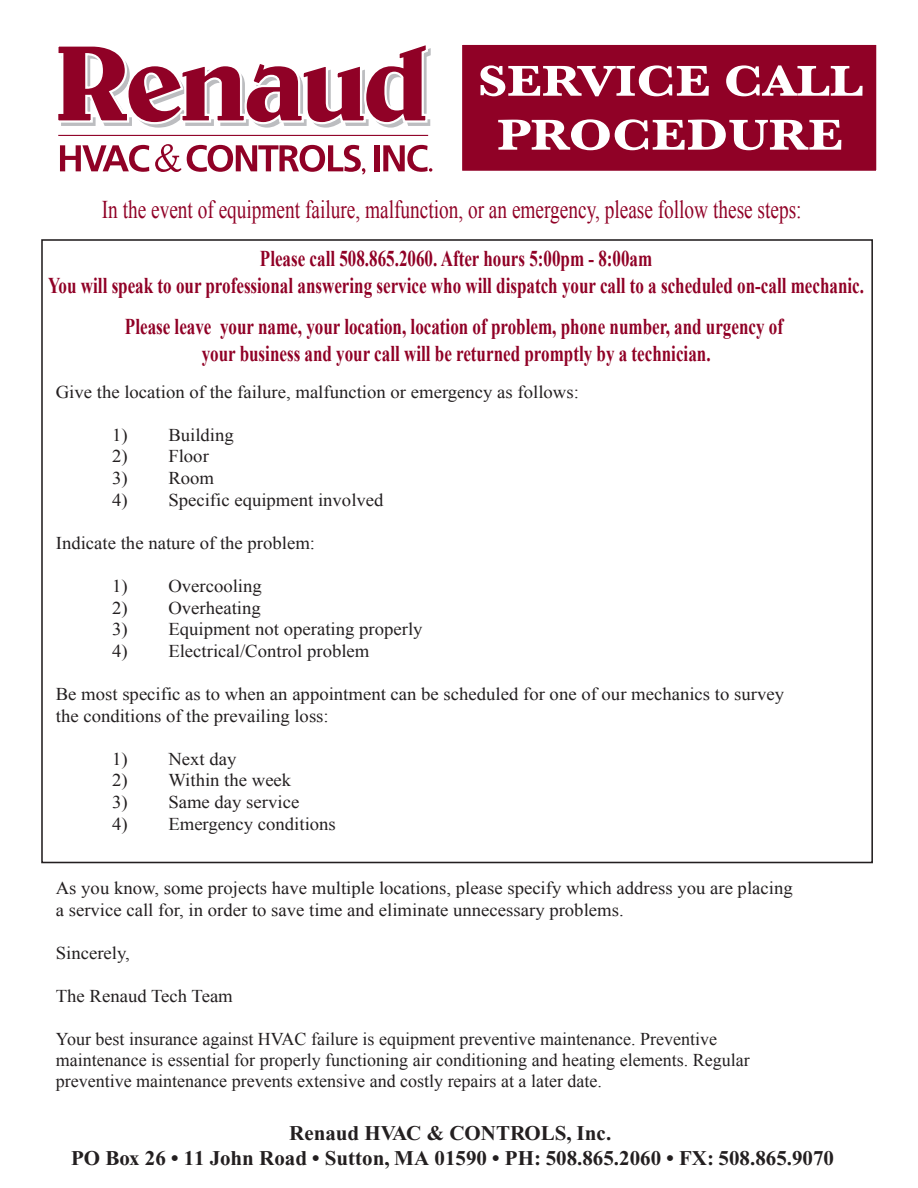
<style>
.page{position:relative;width:918px;height:1188px;background:#fff}
.page>*{position:absolute;margin:0;border:0;box-sizing:border-box;transform-origin:0 0}
.t1{font:700 45px/54px "Baskerville";color:#fff;text-align:center;scale:1.17 1}
.t2{font:25.5px "Times New Roman";color:#900126;scale:.76 1}
.t3{font:700 22.5px/27px "Times New Roman";color:#900126;text-align:center;scale:.76 1}
.t4{font:700 21px/25.2px "Times New Roman";color:#231f20;text-align:center}
.t5{font:18px/21.6px "Times New Roman";color:#231f20;scale:1.04 1}
.t6{font:18px/21px "Times New Roman";color:#231f20}
</style>
<div class="page">
<div style="left:460px;top:42px;width:419px;height:131px;background:#900126;border:2px solid #fff"></div>
<svg style="left:58px;top:45px;width:373px;height:83px"></svg>
<svg style="left:60px;top:145px;width:89px;height:27px"></svg>
<svg style="left:155px;top:144px;width:210px;height:31px"></svg>
<div style="left:375px;top:145px;width:5px;height:26px;background:#900126"></div>
<svg style="left:383px;top:145px;width:49px;height:27px"></svg>
<hr style="left:58px;top:135px;width:370px;height:1px;background:#900126">
<h1 class="t1" style="left:478px;top:54px;width:331px">SERVICE CALL<br>PROCEDURE</h1>
<h2 class="t2" style="left:102px;top:192px;width:922px">In the event of equipment failure, malfunction, or an emergency, please follow these steps:</h2>
<p class="t3" style="left:48px;top:244px;width:1075px">Please call 508.865.2060. After hours 5:00pm - 8:00am<br>You will speak to our professional answering service who will dispatch your call to a scheduled on-call mechanic.</p>
<p class="t3" style="left:125px;top:313px;width:867px">Please leave your name, your location, location of problem, phone number, and urgency of your business and your call will be returned promptly by a technician.</p>
<p class="t5" style="left:56px;top:381px;width:505px">Give the location of the failure, malfunction or emergency as follows:</p>
<p class="t5" style="left:112px;top:424px;width:119px">1) Building</p>
<p class="t5" style="left:112px;top:445px;width:95px">2) Floor</p>
<p class="t5" style="left:112px;top:467px;width:100px">3) Room</p>
<p class="t5" style="left:112px;top:489px;width:263px">4) Specific equipment involved</p>
<p class="t5" style="left:56px;top:532px;width:251px">Indicate the nature of the problem:</p>
<p class="t5" style="left:112px;top:575px;width:146px">1) Overcooling</p>
<p class="t5" style="left:112px;top:597px;width:145px">2) Overheating</p>
<p class="t5" style="left:112px;top:618px;width:300px">3) Equipment not operating properly</p>
<p class="t5" style="left:112px;top:640px;width:249px">4) Electrical/Control problem</p>
<p class="t5" style="left:56px;top:683px;width:702px">Be most specific as to when an appointment can be scheduled for one of our mechanics to survey the conditions of the prevailing loss:</p>
<p class="t5" style="left:112px;top:748px;width:121px">1) Next day</p>
<p class="t5" style="left:112px;top:769px;width:174px">2) Within the week</p>
<p class="t5" style="left:112px;top:791px;width:182px">3) Same day service</p>
<p class="t5" style="left:112px;top:813px;width:217px">4) Emergency conditions</p>
<p class="t5" style="left:56px;top:877px;width:710px">As you know, some projects have multiple locations, please specify which address you are placing a service call for, in order to save time and eliminate unnecessary problems.</p>
<p class="t5" style="left:56px;top:942px;width:73px">Sincerely,</p>
<p class="t5" style="left:56px;top:985px;width:172px">The Renaud Tech Team</p>
<p class="t6" style="left:56px;top:1028px;width:695px">Your best insurance against HVAC failure is equipment preventive maintenance. Preventive maintenance is essential for properly functioning air conditioning and heating elements. Regular preventive maintenance prevents extensive and costly repairs at a later date.</p>
<p class="t4" style="left:71px;top:1120px;width:765px">Renaud HVAC &amp; CONTROLS, Inc.<br>PO Box 26 • 11 John Road • Sutton, MA 01590 • PH: 508.865.2060 • FX: 508.865.9070</p>
</div>
